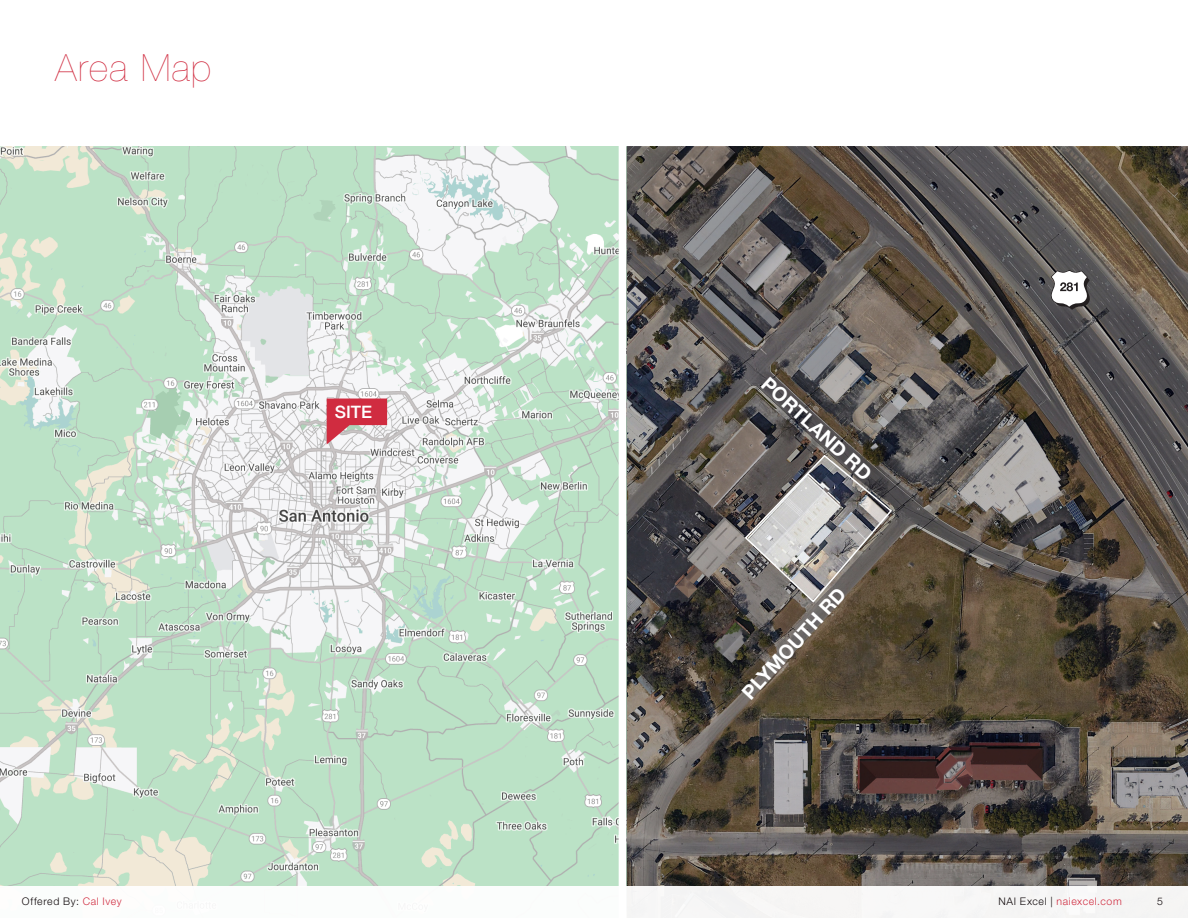
<style>
.page{position:relative;width:1188px;height:918px;background:#fff}
.page>*{position:absolute;margin:0;border:0;box-sizing:border-box;transform-origin:0 0}
.Heading{font:200 37.5px "Helvetica Neue LT Std";letter-spacing:.04em;color:#d02c40}
.t1{font:700 19.5px "Helvetica Neue";color:#fff}
.t2{font:500 17.1px "Helvetica Neue";color:#fff}
.Page_Number{font:300 10.5px "Helvetica Neue LT Std";letter-spacing:.06em;color:#d02c40}
.Phone_Number{font:300 10.5px "Helvetica Neue LT Std";letter-spacing:.055em;color:#110a0c}
.s1{color:#d02c40}
.s2{color:#110a0c}
</style>
<div class="page">
<img style="left:0;top:146px;width:619px;height:740px">
<svg style="left:327px;top:399px;width:60px;height:45px"></svg>
<svg style="left:626px;top:146px;width:562px;height:740px;background:#5c554e"></svg>
<svg style="left:744px;top:454px;width:149px;height:150px;background:#868280"></svg>
<svg style="left:1050px;top:270px;width:40px;height:40px"></svg>
<p class="Heading" style="left:55px;top:46px;width:158px">Area Map</p>
<h3 class="t2" style="left:335px;top:398px;width:39px">SITE</h3>
<p class="t1" style="left:775px;top:369px;width:143px;rotate:43deg">PORTLAND RD</p>
<p class="t1" style="left:734px;top:685px;width:145px;rotate:-47deg">PLYMOUTH RD</p>
<p class="Phone_Number" style="left:22px;top:894px;width:101px">Offered By: <span class="s1">Cal Ivey</span></p>
<p class="Page_Number" style="left:999px;top:894px;width:125px"><span class="s2">NAI Excel |</span> naiexcel.com</p>
<p class="Phone_Number" style="left:1157px;top:894px;width:7px">5</p>
</div>
